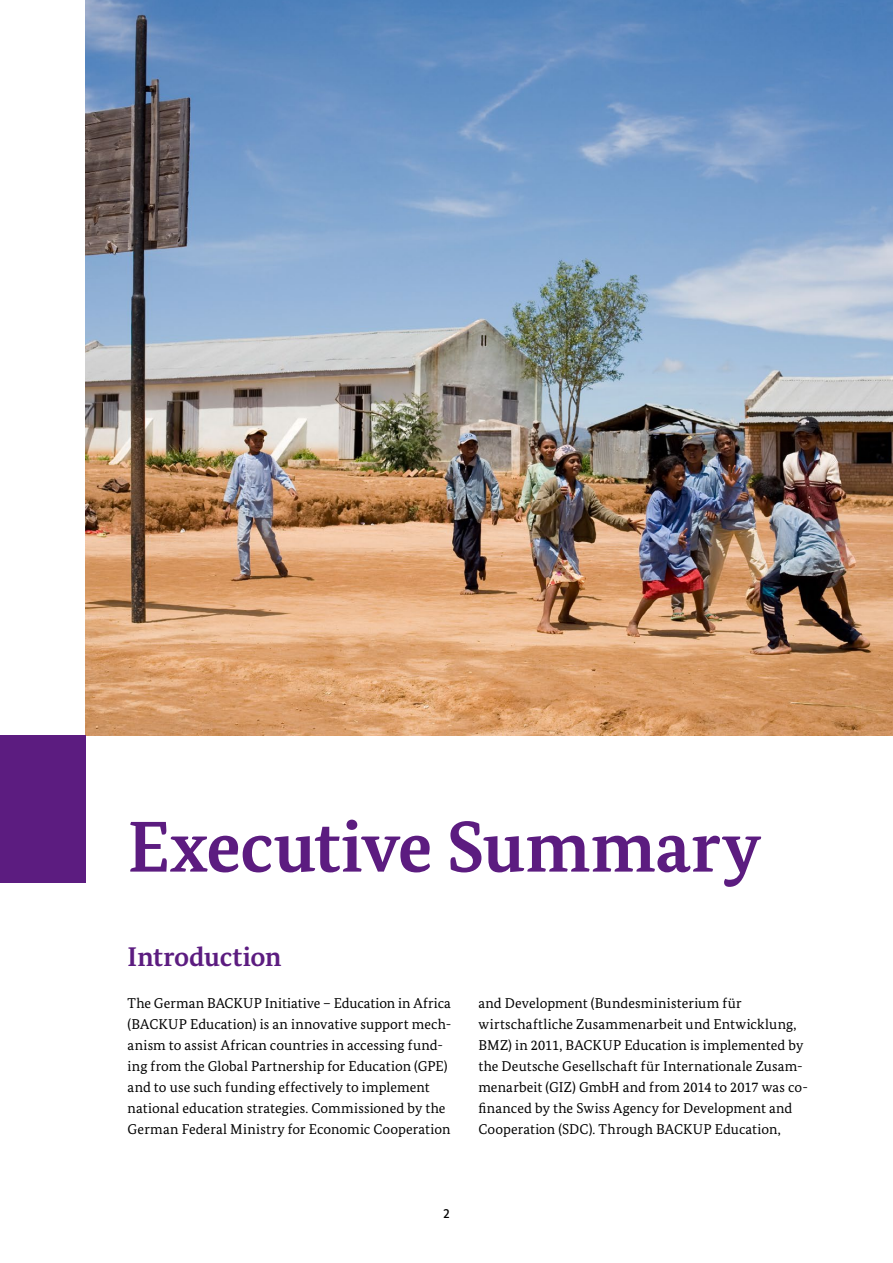
<style>
.page{position:relative;width:893px;height:1263px;background:#fff}
.page>*{position:absolute;margin:0;border:0;box-sizing:border-box;transform-origin:0 0}
.t1{font:700 72px "Bundes Serif";color:#5c1c80}
.t2{font:700 27px "Bundes Serif";letter-spacing:-.01em;color:#5c1c80}
.t3{font:14.25px/21px "Bundes Serif";letter-spacing:.01em;color:#000}
.t4{font:500 13.5px "Bundes Sans";color:#000}
</style>
<div class="page">
<img style="left:85px;top:0;width:808px;height:735px">
<div style="left:0;top:735px;width:85px;height:147px;background:#5c1c80"></div>
<h1 class="t1" style="left:128px;top:803px;width:635px">Executive Summary</h1>
<h2 class="t2" style="left:128px;top:940px;width:155px">Introduction</h2>
<p class="t3" style="left:128px;top:992px;width:325px">The German BACKUP Initiative – Education in Africa (BACKUP Education) is an innovative support mech&shy;anism to assist African countries in accessing fund&shy;ing from the Global Partnership for Education (GPE) and to use such funding effectively to implement national education strategies. Commissioned by the German Federal Ministry for Economic Cooperation</p>
<p class="t3" style="left:478px;top:992px;width:331px">and Development (Bundesministerium für wirtschaftliche Zusammenarbeit und Entwicklung, BMZ) in 2011, BACKUP Education is implemented by the Deutsche Gesellschaft für Internationale Zusam&shy;menarbeit (GIZ) GmbH and from 2014 to 2017 was co&shy;financed by the Swiss Agency for Development and Cooperation (SDC). Through BACKUP Education,</p>
<p class="t4" style="left:443px;top:1205px;width:8px">2</p>
</div>
